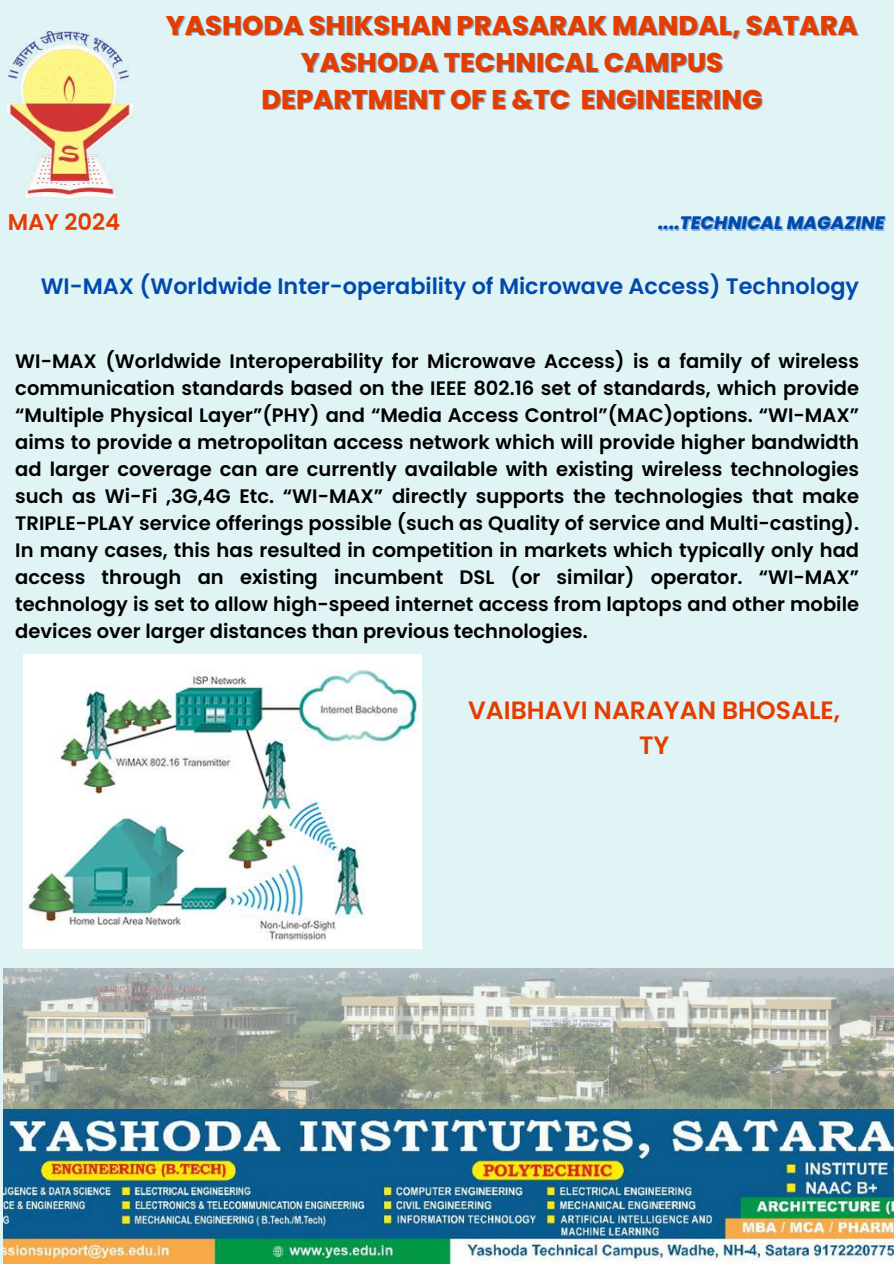
<style>
.page{position:relative;width:894px;height:1264px;background:#fff}
.page>*{position:absolute;margin:0;border:0;box-sizing:border-box;transform-origin:0 0}
.t1{font:800 27px/37.2px "Poppins";color:#e43d00;text-align:center}
.t2{font:600 25.05px/34.8px "Poppins";color:#e43d00;text-align:center}
.t3{font:600 22.8px "Poppins";color:#e43d00}
.t4{font:600 22.35px "Poppins";color:#004aad}
.t5{font:600 19.5px/27px "Poppins";color:#000;text-align:justify}
.t6{font:italic 800 18px "Poppins";color:#004aad}
.s1{color:rgb(0 74 173/.4)}
</style>
<div class="page">
<div style="left:0;top:0;width:893px;height:1263px;background:#e0f4f5"></div>
<img style="left:8px;top:32px;width:125px;height:167px">
<img style="left:3px;top:968px;width:890px;height:295px">
<img style="left:24px;top:654px;width:397px;height:294px">
<h1 class="t1" style="left:166px;top:7px;width:693px">YASHODA SHIKSHAN PRASARAK MANDAL, SATARA<br>YASHODA TECHNICAL CAMPUS<br>DEPARTMENT OF E &amp;TC ENGINEERING</h1>
<p class="t3" style="left:8px;top:206px;width:114px">MAY 2024</p>
<p class="t6" style="left:659px;top:210px;width:227px"><span class="s1">....</span>TECHNICAL MAGAZINE</p>
<p class="t4" style="left:41px;top:270px;width:819px">WI-MAX (Worldwide Inter-operability of Microwave Access) Technology</p>
<p class="t5" style="left:15px;top:348px;width:845px">WI-MAX (Worldwide Interoperability for Microwave Access) is a family of wireless communication standards based on the IEEE 802.16 set of standards, which provide “Multiple Physical Layer”(PHY) and “Media Access Control”(MAC)options. “WI-MAX” aims to provide a metropolitan access network which will provide higher bandwidth ad larger coverage can are currently available with existing wireless technologies such as Wi-Fi ,3G,4G Etc. “WI-MAX” directly supports the technologies that make TRIPLE-PLAY service offerings possible (such as Quality of service and Multi-casting).<br>In many cases, this has resulted in competition in markets which typically only had access through an existing incumbent DSL (or similar) operator. “WI-MAX” technology is set to allow high-speed internet access from laptops and other mobile devices over larger distances than previous technologies.</p>
<p class="t2" style="left:468px;top:693px;width:373px">VAIBHAVI NARAYAN BHOSALE,<br>TY</p>
</div>
